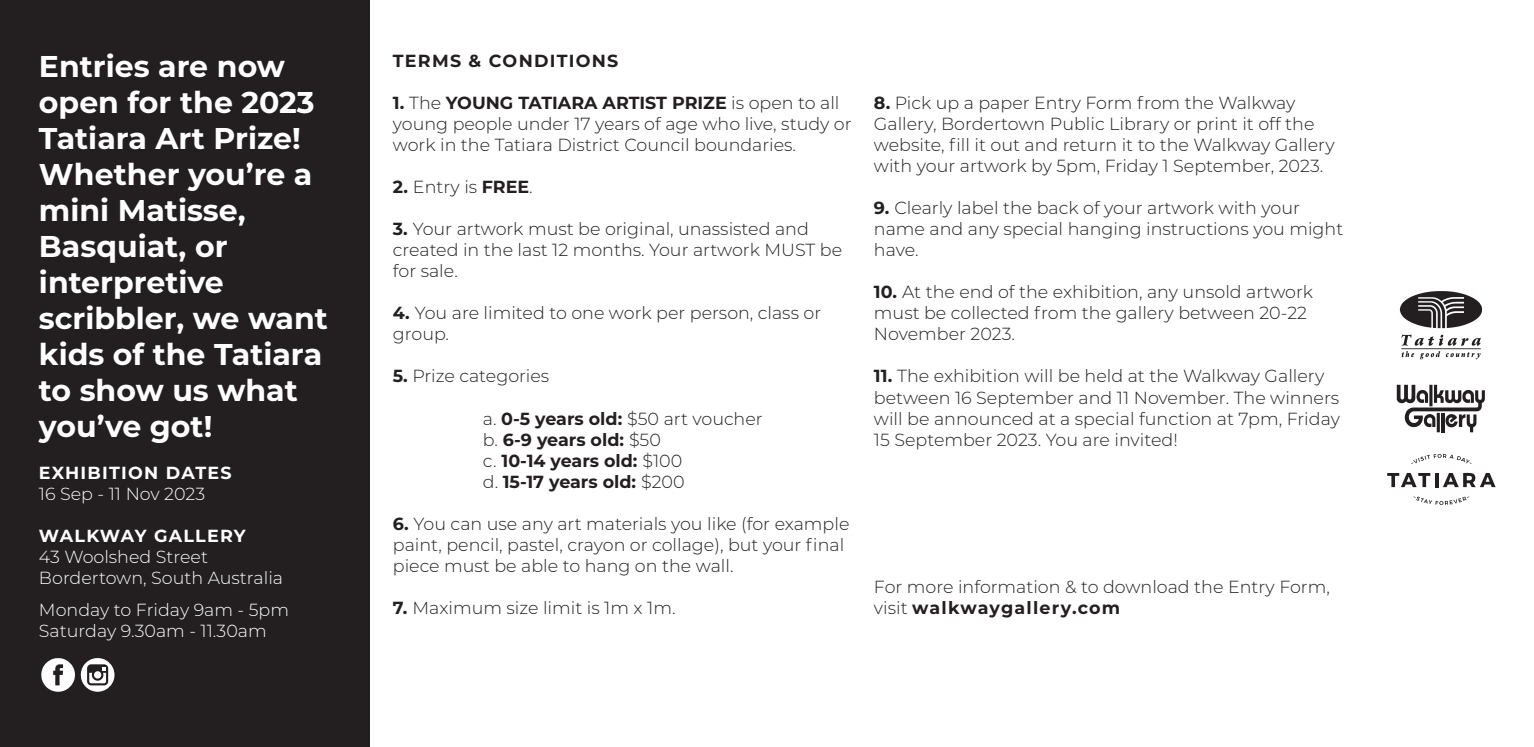
<style>
.page{position:relative;width:1534px;height:747px;background:#fff}
.page>*{position:absolute;margin:0;border:0;box-sizing:border-box;transform-origin:0 0}
.t1{font:700 30px/36px "Montserrat";color:#fff}
.t2{font:300 17.5px/21px "Montserrat";color:#231f20}
.t3{font:300 17.5px/21px "Montserrat";color:#fff}
.t4{font:700 17.5px/21px "Montserrat";color:#231f20}
.t5{font:700 17.5px "Montserrat";letter-spacing:.07em;color:#fff}
.t6{font:700 17.5px "Montserrat";letter-spacing:.07em;color:#231f20}
.s1{font-weight:700}
.s2{font-weight:300}
</style>
<div class="page">
<div style="left:0;top:0;width:369px;height:747px;background:#231f20"></div>
<svg style="left:41px;top:658px;width:73px;height:33px"></svg>
<svg style="left:1399px;top:291px;width:82px;height:37px"></svg>
<svg style="left:1401px;top:334px;width:79px;height:25px"></svg>
<svg style="left:1396px;top:385px;width:88px;height:47px"></svg>
<svg style="left:1443px;top:472px;width:52px;height:15px"></svg>
<svg style="left:1387px;top:473px;width:43px;height:14px"></svg>
<svg style="left:1435px;top:473px;width:3px;height:14px"></svg>
<svg style="left:1411px;top:454px;width:60px;height:10px"></svg>
<svg style="left:1413px;top:496px;width:55px;height:9px"></svg>
<h1 class="t1" style="left:39px;top:46px;width:290px">Entries are now open for the 2023<br>Tatiara Art Prize!<br>Whether you’re a mini Matisse,<br>Basquiat, or interpretive scribbler, we want kids of the Tatiara to show us what you’ve got!</h1>
<p class="t5" style="left:39px;top:460px;width:194px">EXHIBITION DATES</p>
<p class="t3" style="left:39px;top:482px;width:168px">16 Sep - 11 Nov 2023</p>
<p class="t5" style="left:39px;top:523px;width:208px">WALKWAY GALLERY</p>
<p class="t3" style="left:39px;top:545px;width:246px">43 Woolshed Street<br>Bordertown, South Australia</p>
<p class="t3" style="left:39px;top:599px;width:251px">Monday to Friday 9am - 5pm<br>Saturday 9.30am - 11.30am</p>
<p class="t6" style="left:393px;top:48px;width:227px">TERMS &amp; CONDITIONS</p>
<p class="t2" style="left:393px;top:92px;width:460px"><span class="s1">1.</span> The <span class="s1">YOUNG TATIARA ARTIST PRIZE</span> is open to all young people under 17 years of age who live, study or work in the Tatiara District Council boundaries.</p>
<p class="t2" style="left:393px;top:176px;width:141px"><span class="s1">2.</span> Entry is <span class="s1">FREE</span>.</p>
<p class="t2" style="left:393px;top:218px;width:451px"><span class="s1">3.</span> Your artwork must be original, unassisted and created in the last 12 months. Your artwork MUST be for sale.</p>
<p class="t2" style="left:393px;top:302px;width:430px"><span class="s1">4.</span> You are limited to one work per person, class or group.</p>
<p class="t2" style="left:393px;top:365px;width:158px"><span class="s1">5.</span> Prize categories</p>
<p class="t4" style="left:483px;top:407px;width:281px"><span class="s2">a.</span> 0-5 years old: <span class="s2">$50 art voucher b.</span> 6-9 years old: <span class="s2">$50<br>c.</span> 10-14 years old: <span class="s2">$100<br>d.</span> 15-17 years old: <span class="s2">$200</span></p>
<p class="t2" style="left:393px;top:512px;width:458px"><span class="s1">6.</span> You can use any art materials you like (for example paint, pencil, pastel, crayon or collage), but your final piece must be able to hang on the wall.</p>
<p class="t2" style="left:393px;top:596px;width:284px"><span class="s1">7.</span> Maximum size limit is 1m x 1m.</p>
<p class="t2" style="left:874px;top:92px;width:462px"><span class="s1">8.</span> Pick up a paper Entry Form from the Walkway Gallery, Bordertown Public Library or print it off the website, fill it out and return it to the Walkway Gallery with your artwork by 5pm, Friday 1 September, 2023.</p>
<p class="t2" style="left:874px;top:197px;width:471px"><span class="s1">9.</span> Clearly label the back of your artwork with your name and any special hanging instructions you might have.</p>
<p class="t2" style="left:874px;top:281px;width:440px"><span class="s1">10.</span> At the end of the exhibition, any unsold artwork must be collected from the gallery between 20-22<br>November 2023.</p>
<p class="t2" style="left:874px;top:365px;width:467px"><span class="s1">11.</span> The exhibition will be held at the Walkway Gallery between 16 September and 11 November. The winners will be announced at a special function at 7pm, Friday 15 September 2023. You are invited!</p>
<p class="t2" style="left:874px;top:575px;width:457px">For more information &amp; to download the Entry Form, visit <span class="s1">walkwaygallery.com</span></p>
</div>
